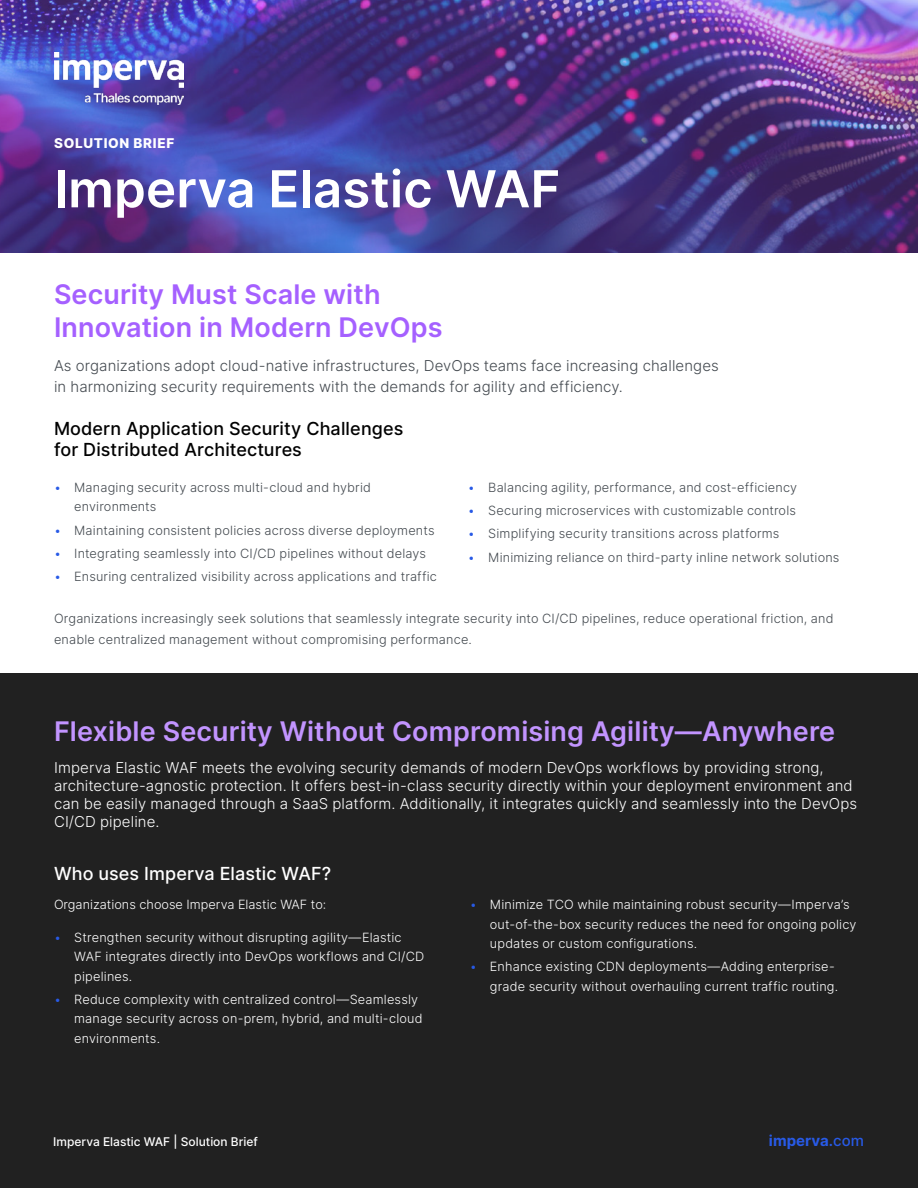
<style>
.page{position:relative;width:918px;height:1188px;background:#fff}
.page>*{position:absolute;margin:0;border:0;box-sizing:border-box;transform-origin:0 0}
.t1{font:600 51px "Inter";color:#fff}
.t2{font:600 27px "Inter";letter-spacing:.005em;color:#c294ff}
.t3{font:600 27px/32.4px "Inter";letter-spacing:.005em;color:#a560ff}
.t4{font:500 18px/21px "Inter";letter-spacing:.005em;color:#000}
.t5{font:500 18px "Inter";letter-spacing:.005em;color:#fff}
.t6{font:300 15px/18px "Inter";letter-spacing:.005em;color:#fff}
.t7{font:300 15px/21px "Inter";letter-spacing:.005em;color:#43494f}
.t8{font:700 15px "Inter";color:#285ae6}
.t9{font:800 13.5px "Inter";letter-spacing:.05em;color:#fff}
.t10{font:300 12.75px/21px "Inter";letter-spacing:.015em;color:#43494f}
.t11{font:300 12.75px/19.5px "Inter";letter-spacing:.015em;color:#fff}
.t12{font:500 12px "Inter";color:#fff}
.s1{color:#285ae6}
.s2{font-weight:600}
.s3{font-weight:500}
</style>
<div class="page">
<img style="left:0;top:0;width:918px;height:253px">
<img style="left:54px;top:53px;width:129px;height:51px">
<div style="left:0;top:674px;width:918px;height:514px;background:#212121"></div>
<p class="t9" style="left:54px;top:133px;width:122px">SOLUTION BRIEF</p>
<h1 class="t1" style="left:54px;top:151px;width:508px">Imperva Elastic WAF</h1>
<h2 class="t3" style="left:54px;top:278px;width:390px">Security Must Scale with<br>Innovation in Modern DevOps</h2>
<p class="t7" style="left:54px;top:355px;width:666px">As organizations adopt cloud-native infrastructures, DevOps teams face increasing challenges in harmonizing security requirements with the demands for agility and efficiency.</p>
<h3 class="t4" style="left:54px;top:417px;width:351px">Modern Application Security Challenges for Distributed Architectures</h3>
<p class="t10" style="left:74px;top:477px;width:298px;line-height:19.5px;text-indent:-20px"><span class="s1">•</span> Managing security across multi-cloud and hybrid environments</p>
<p class="t10" style="left:54px;top:519px;width:382px"><span class="s1">•</span> Maintaining consistent policies across diverse deployments</p>
<p class="t10" style="left:54px;top:543px;width:374px"><span class="s1">•</span> Integrating seamlessly into CI/CD pipelines without delays</p>
<p class="t10" style="left:54px;top:566px;width:385px"><span class="s1">•</span> Ensuring centralized visibility across applications and traffic</p>
<p class="t10" style="left:468px;top:476px;width:331px"><span class="s1">•</span> Balancing agility, performance, and cost-efficiency</p>
<p class="t10" style="left:468px;top:500px;width:330px"><span class="s1">•</span> Securing microservices with customizable controls</p>
<p class="t10" style="left:468px;top:523px;width:313px"><span class="s1">•</span> Simplifying security transitions across platforms</p>
<p class="t10" style="left:468px;top:546px;width:373px"><span class="s1">•</span> Minimizing reliance on third-party inline network solutions</p>
<p class="t10" style="left:54px;top:608px;width:781px">Organizations increasingly seek solutions that seamlessly integrate security into CI/CD pipelines, reduce operational friction, and enable centralized management without compromising performance.</p>
<h2 class="t2" style="left:54px;top:711px;width:783px">Flexible Security Without Compromising Agility—Anywhere</h2>
<p class="t6" style="left:54px;top:758px;width:805px">Imperva Elastic WAF meets the evolving security demands of modern DevOps workflows by providing strong, architecture-agnostic protection. It offers best-in-class security directly within your deployment environment and can be easily managed through a SaaS platform. Additionally, it integrates quickly and seamlessly into the DevOps CI/CD pipeline.</p>
<h3 class="t5" style="left:54px;top:861px;width:279px">Who uses Imperva Elastic WAF?</h3>
<p class="t11" style="left:54px;top:895px;width:274px">Organizations choose Imperva Elastic WAF to:</p>
<p class="t11" style="left:74px;top:927px;width:352px;text-indent:-20px"><span class="s1">•</span> Strengthen security without disrupting agility—Elastic<br>WAF integrates directly into DevOps workflows and CI/CD pipelines.</p>
<p class="t11" style="left:74px;top:989px;width:350px;text-indent:-20px"><span class="s1">•</span> Reduce complexity with centralized control—Seamlessly manage security across on-prem, hybrid, and multi-cloud environments.</p>
<p class="t11" style="left:490px;top:895px;width:368px;text-indent:-20px"><span class="s1">•</span> Minimize TCO while maintaining robust security—Imperva’s out-of-the-box security reduces the need for ongoing policy updates or custom configurations.</p>
<p class="t11" style="left:470px;top:957px;width:370px;text-align:right"><span class="s1">•</span> Enhance existing CDN deployments—Adding enterprise&shy;grade security without overhauling current traffic routing.</p>
<p class="t12" style="left:53px;top:1132px;width:206px">Imperva Elastic WAF | Solution Brief</p>
<p class="t8" style="left:769px;top:1129px;width:97px">imperva<span class="s2">.</span><span class="s3">com</span></p>
</div>
